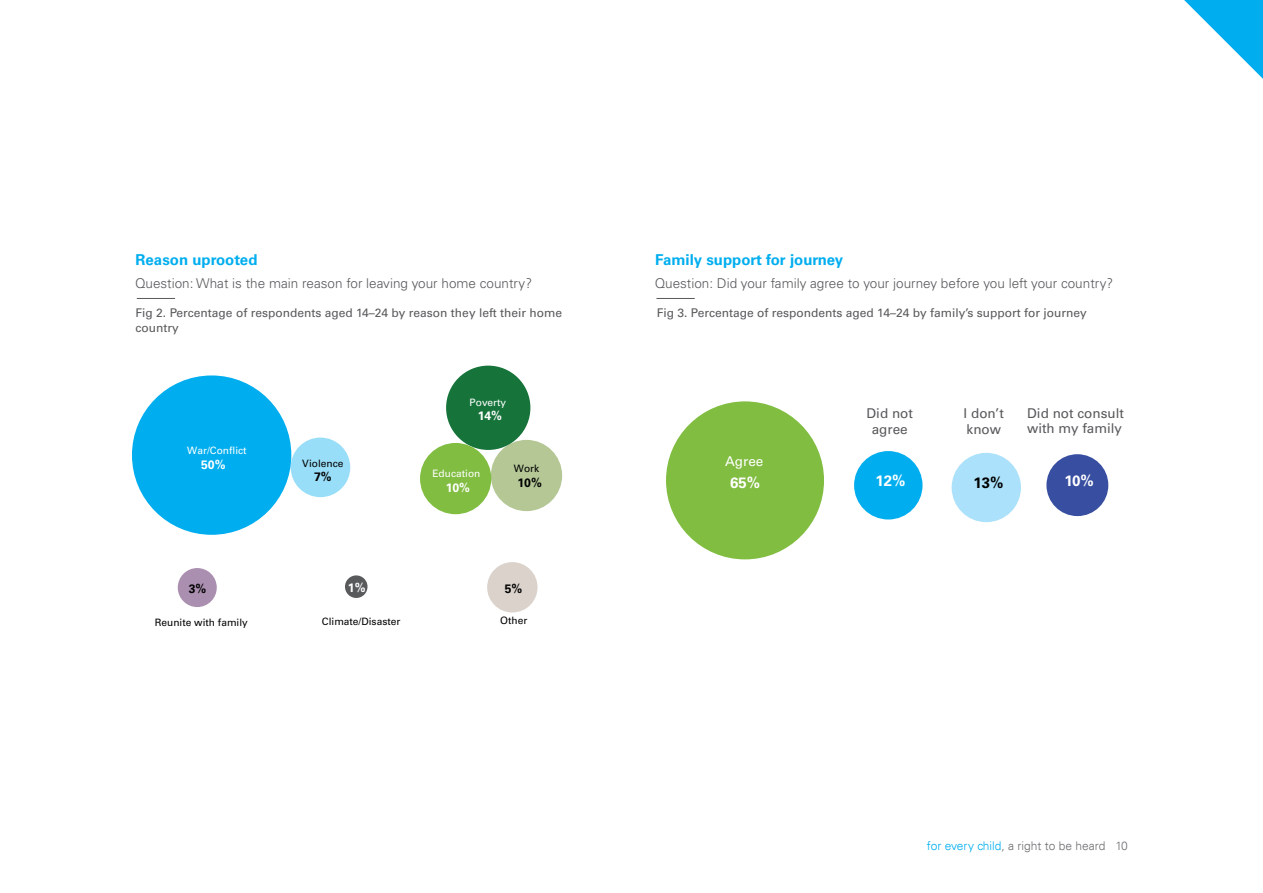
<style>
.page{position:relative;width:1263px;height:893px;background:#fff}
.page>*{position:absolute;margin:0;border:0;box-sizing:border-box;transform-origin:0 0}
.t1{font:700 15px "Univers LT Std";color:#00aeef}
.t2{font:700 15px "Univers LT Std";color:#fff}
.t3{font:700 15px "Univers LT Std";color:#000}
.t4{font:300 13.5px "Univers LT Std";color:#58595b}
.t5{font:13.5px/16.2px "Univers LT Std";color:#58595b}
.t6{font:13.5px "Univers LT Std";color:#fff}
.t7{font:700 12.15px "Univers LT Std";color:#fff}
.t8{font:700 12.15px "Univers LT Std";color:#010101}
.t9{font:12px/14.4px "Univers LT Std";color:#58595b}
.t10{font:300 12px "Univers LT";color:#6d6e71}
.t11{font:10.2px "Univers LT Std";color:#010101}
.t12{font:10.2px "Univers LT Std";color:#fff}
.s1{color:#00aeef}
</style>
<div class="page">
<svg style="left:1184px;top:0;width:79px;height:79px"></svg>
<div style="left:854px;top:451px;width:68px;height:68px;background:#00aeef;border-radius:50%"></div>
<div style="left:952px;top:453px;width:69px;height:69px;background:#abe1fa;border-radius:50%"></div>
<div style="left:1046px;top:454px;width:62px;height:62px;background:#374ea1;border-radius:50%"></div>
<div style="left:666px;top:401px;width:158px;height:158px;background:#81bd41;border-radius:50%"></div>
<hr style="left:137px;top:298px;width:38px;height:1px;background:#58595b">
<hr style="left:656px;top:298px;width:39px;height:1px;background:#58595b">
<div style="left:491px;top:440px;width:71px;height:71px;background:#b4c795;border-radius:50%"></div>
<div style="left:132px;top:375px;width:159px;height:160px;background:#00aeef;border-radius:50%"></div>
<div style="left:291px;top:438px;width:59px;height:59px;background:#99def8;border-radius:50%"></div>
<div style="left:178px;top:568px;width:39px;height:39px;background:#ab8fb0;border-radius:50%"></div>
<div style="left:446px;top:366px;width:84px;height:84px;background:#16743b;border-radius:50%"></div>
<div style="left:487px;top:562px;width:50px;height:50px;background:#dad2cb;border-radius:50%"></div>
<div style="left:420px;top:443px;width:71px;height:71px;background:#81bd41;border-radius:50%"></div>
<div style="left:345px;top:575px;width:22px;height:23px;background:#595a5c;border-radius:50%"></div>
<p class="t1" style="left:136px;top:251px;width:123px">Reason uprooted</p>
<p class="t1" style="left:655px;top:251px;width:189px">Family support for journey</p>
<p class="t4" style="left:135px;top:275px;width:399px">Question: What is the main reason for leaving your home country?</p>
<p class="t4" style="left:655px;top:275px;width:460px">Question: Did your family agree to your journey before you left your country?</p>
<p class="t9" style="left:136px;top:306px;width:428px">Fig 2. Percentage of respondents aged 14–24 by reason they left their home country</p>
<p class="t9" style="left:657px;top:306px;width:431px">Fig 3. Percentage of respondents aged 14–24 by family’s support for journey</p>
<p class="t12" style="left:187px;top:444px;width:61px">War/Conflict</p>
<p class="t7" style="left:201px;top:458px;width:26px">50%</p>
<p class="t11" style="left:302px;top:457px;width:43px">Violence</p>
<p class="t8" style="left:314px;top:469px;width:19px">7%</p>
<p class="t12" style="left:470px;top:396px;width:38px">Poverty</p>
<p class="t7" style="left:478px;top:409px;width:26px">14%</p>
<p class="t12" style="left:432px;top:467px;width:49px">Education</p>
<p class="t7" style="left:446px;top:481px;width:26px">10%</p>
<p class="t11" style="left:514px;top:462px;width:27px">Work</p>
<p class="t8" style="left:517px;top:476px;width:26px">10%</p>
<p class="t8" style="left:189px;top:582px;width:19px">3%</p>
<p class="t11" style="left:155px;top:616px;width:95px">Reunite with family</p>
<p class="t7" style="left:348px;top:581px;width:19px">1%</p>
<p class="t8" style="left:505px;top:581px;width:19px">5%</p>
<p class="t11" style="left:322px;top:615px;width:80px">Climate/Disaster</p>
<p class="t11" style="left:500px;top:614px;width:29px">Other</p>
<p class="t6" style="left:725px;top:454px;width:40px">Agree</p>
<p class="t2" style="left:730px;top:474px;width:32px">65%</p>
<p class="t5" style="left:866px;top:405px;width:48px;text-align:center">Did not agree</p>
<p class="t2" style="left:875px;top:472px;width:32px">12%</p>
<p class="t5" style="left:963px;top:405px;width:42px">I don’t know</p>
<p class="t5" style="left:1027px;top:406px;width:98px;line-height:15px">Did not consult with my family</p>
<p class="t3" style="left:973px;top:474px;width:32px">13%</p>
<p class="t2" style="left:1064px;top:472px;width:31px">10%</p>
<p class="t10" style="left:927px;top:838px;width:202px"><span class="s1">for every child</span>, a right to be heard 10</p>
</div>
